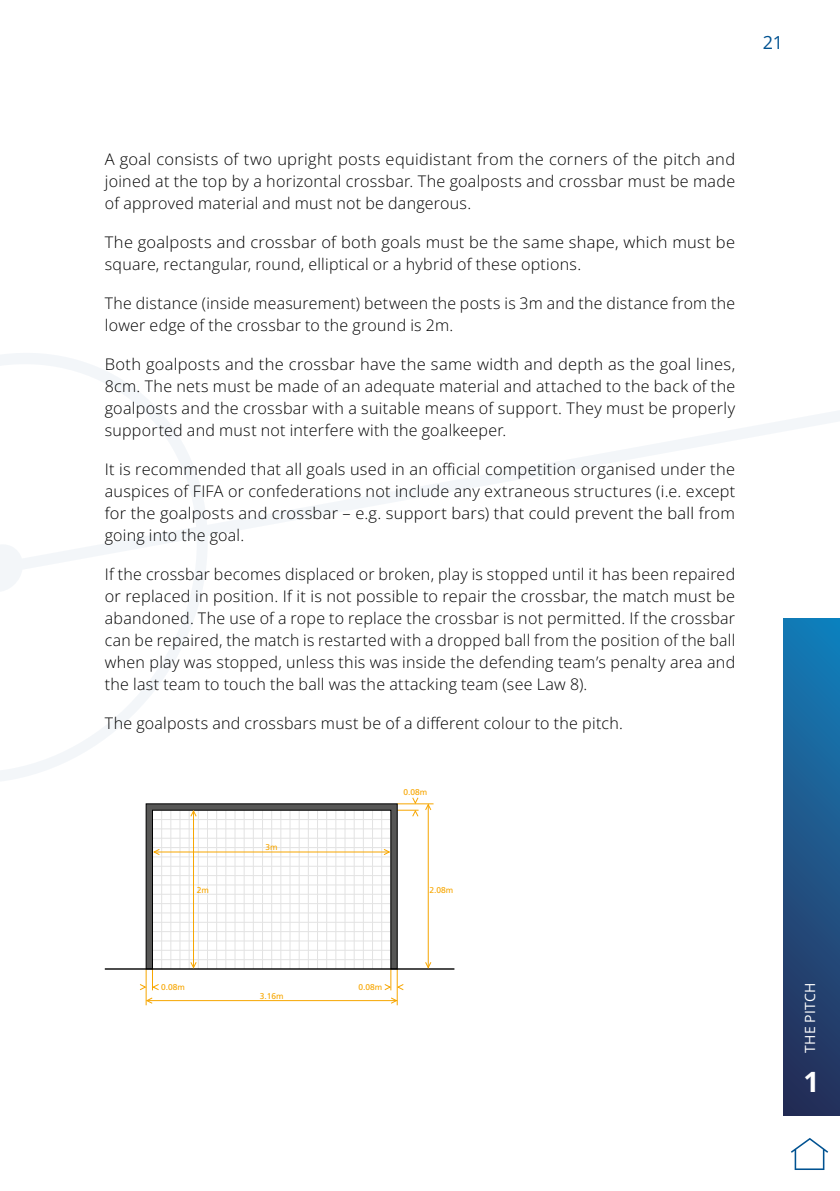
<style>
.page{position:relative;width:840px;height:1191px;background:#fff}
.page>*{position:absolute;margin:0;border:0;box-sizing:border-box;transform-origin:0 0}
.t1{font:700 28px "Open Sans";color:#fff}
.t2{font:18px "Open Sans";color:#005291}
.t3{font:300 16px/22px "Open Sans";letter-spacing:.015em;color:#000;text-align:justify}
.t4{font:14px "Open Sans";letter-spacing:.02em;color:#fff}
.t5{font:8.4px "Frutiger LT Com";color:#f7a600}
</style>
<div class="page">
<svg style="left:791px;top:1138px;width:36px;height:32px"></svg>
<svg style="left:783px;top:874px;width:56px;height:241px;background:#223e6c"></svg>
<svg style="left:0;top:353px;width:839px;height:521px"></svg>
<svg style="left:0;top:540px;width:24px;height:56px"></svg>
<hr style="left:397px;top:803px;width:36px;height:1px;background:#f7a600">
<svg style="left:397px;top:797px;width:21px;height:20px"></svg>
<hr style="left:396px;top:969px;width:1px;height:36px;background:#f7a600">
<hr style="left:146px;top:969px;width:1px;height:36px;background:#f7a600">
<svg style="left:145px;top:803px;width:252px;height:165px"></svg>
<hr style="left:105px;top:968px;width:349px;height:1px;background:#000">
<hr style="left:147px;top:1000px;width:249px;height:1px;background:#f7a600">
<svg style="left:145px;top:997px;width:8px;height:7px"></svg>
<svg style="left:384px;top:969px;width:20px;height:21px"></svg>
<svg style="left:139px;top:969px;width:20px;height:21px"></svg>
<svg style="left:390px;top:997px;width:7px;height:7px"></svg>
<hr style="left:154px;top:851px;width:235px;height:1px;background:#f7a600">
<svg style="left:152px;top:848px;width:8px;height:7px"></svg>
<svg style="left:383px;top:848px;width:7px;height:7px"></svg>
<hr style="left:427px;top:804px;width:1px;height:163px;background:#f7a600">
<svg style="left:424px;top:803px;width:7px;height:7px"></svg>
<svg style="left:424px;top:961px;width:7px;height:8px"></svg>
<hr style="left:193px;top:811px;width:1px;height:156px;background:#f7a600">
<svg style="left:190px;top:809px;width:7px;height:8px"></svg>
<svg style="left:190px;top:961px;width:7px;height:8px"></svg>
<p class="t2" style="left:762px;top:30px;width:22px">21</p>
<p class="t3" style="left:105px;top:147px;width:631px">A goal consists of two upright posts equidistant from the corners of the pitch and joined at the top by a horizontal crossbar. The goalposts and crossbar must be made of approved material and must not be dangerous.</p>
<p class="t3" style="left:105px;top:230px;width:631px">The goalposts and crossbar of both goals must be the same shape, which must be square, rectangular, round, elliptical or a hybrid of these options.</p>
<p class="t3" style="left:105px;top:291px;width:631px">The distance (inside measurement) between the posts is 3m and the distance from the lower edge of the crossbar to the ground is 2m.</p>
<p class="t3" style="left:105px;top:352px;width:631px">Both goalposts and the crossbar have the same width and depth as the goal lines, 8cm. The nets must be made of an adequate material and attached to the back of the goalposts and the crossbar with a suitable means of support. They must be properly supported and must not interfere with the goalkeeper.</p>
<p class="t3" style="left:105px;top:457px;width:631px">It is recommended that all goals used in an official competition organised under the auspices of FIFA or confederations not include any extraneous structures (i.e. except for the goalposts and crossbar – e.g. support bars) that could prevent the ball from going into the goal.</p>
<p class="t3" style="left:105px;top:562px;width:631px">If the crossbar becomes displaced or broken, play is stopped until it has been repaired or replaced in position. If it is not possible to repair the crossbar, the match must be abandoned. The use of a rope to replace the crossbar is not permitted. If the crossbar can be repaired, the match is restarted with a dropped ball from the position of the ball when play was stopped, unless this was inside the defending team’s penalty area and the last team to touch the ball was the attacking team (see Law 8).</p>
<p class="t3" style="left:105px;top:711px;width:519px">The goalposts and crossbars must be of a different colour to the pitch.</p>
<p class="t5" style="left:265px;top:842px;width:14px">3m</p>
<p class="t5" style="left:403px;top:787px;width:25px">0.08m</p>
<p class="t5" style="left:197px;top:885px;width:14px">2m</p>
<p class="t5" style="left:429px;top:885px;width:25px">2.08m</p>
<p class="t5" style="left:161px;top:982px;width:25px">0.08m</p>
<p class="t5" style="left:259px;top:990px;width:25px">3.16m</p>
<p class="t5" style="left:358px;top:982px;width:25px">0.08m</p>
<p class="t4" style="left:800px;top:1053px;width:72px;rotate:-90deg">THE PITCH</p>
<h1 class="t1" style="left:803px;top:1062px;width:17px">1</h1>
</div>
